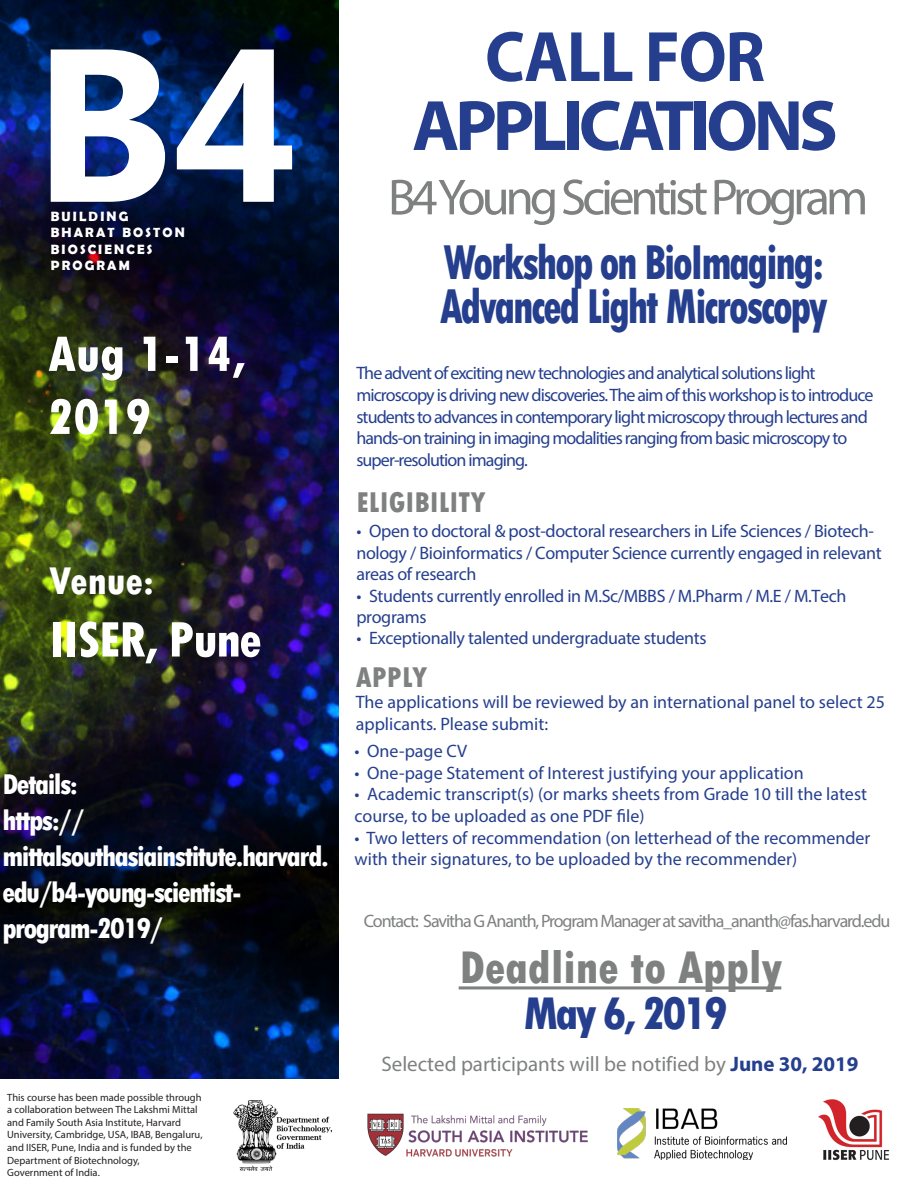
<style>
.page{position:relative;width:918px;height:1188px;background:#fff}
.page>*{position:absolute;margin:0;border:0;box-sizing:border-box;transform-origin:0 0}
.t1{font:700 217.5px "Microsoft New Tai Lue";color:#fff}
.t2{font:700 72px "Myriad Pro";letter-spacing:-.06em;color:#253f8e}
.t3{font:700 72px "Myriad Pro";letter-spacing:-.06em;color:#253f8e;scale:.93 1}
.t4{font:800 condensed 52.5px/63px "Tw Cen";color:#fff}
.t5{font:800 condensed 52.5px "Tw Cen";letter-spacing:-.03em;color:#fff}
.t6{font:800 condensed 51.3px "Tw Cen";letter-spacing:-.05em;color:#253f8e;scale:.85 1}
.t7{font:51px "Myriad Pro";letter-spacing:-.08em;color:#7f8080}
.t8{font:800 condensed 48px/45.6px "Tw Cen";color:#7f8080;text-align:center}
.t9{font:800 condensed 40.5px "Tw Cen";color:#fff}
.t10{font:800 condensed 30px/36px "Tw Cen";letter-spacing:-.055em;color:#fff}
.t11{font:800 condensed 30px "Tw Cen";color:#7f8080}
.t12{font:21px "Myriad Pro";color:#7f8080}
.t13{font:18px/21.6px "Myriad Pro";color:#253f8e}
.t14{font:18px/21.6px "Myriad Pro";letter-spacing:-.05em;color:#253f8e}
.t15{font:18px/21.6px "Myriad Pro";letter-spacing:-.02em;color:#253f8e}
.t16{font:18px "Myriad Pro";letter-spacing:-.06em;color:#7f8080}
.t17{font:700 13.5px "Berlin Sans FB Demi";letter-spacing:.16em;color:#fff}
.t18{font:10.5px/12.6px "Myriad Pro";color:#231f20}
.s1{color:#253f8e}
.s2{font-weight:700;color:#253f8e}
</style>
<div class="page">
<img style="left:0;top:0;width:338px;height:1079px">
<svg style="left:233px;top:1100px;width:554px;height:71px"></svg>
<img style="left:617px;top:1108px;width:169px;height:52px">
<img style="left:818px;top:1099px;width:72px;height:61px">
<img style="left:365px;top:1105px;width:227px;height:60px">
<hr style="left:459px;top:986px;width:322px;height:3px;background:#7f8080">
<p class="t1" style="left:33px;top:1px;width:266px">B4</p>
<p class="t17" style="left:51px;top:209px;width:79px">BUILDING</p>
<p class="t17" style="left:51px;top:225px;width:136px">BHARAT BOSTON</p>
<p class="t17" style="left:51px;top:241px;width:103px">BIOSCIENCES</p>
<p class="t17" style="left:51px;top:257px;width:81px">PROGRAM</p>
<p class="t4" style="left:48px;top:323px;width:199px">Aug 1-14,<br>2019</p>
<p class="t9" style="left:49px;top:557px;width:106px">Venue:</p>
<p class="t5" style="left:49px;top:609px;width:214px">IISER, Pune</p>
<h3 class="t10" style="left:2px;top:766px;width:328px">Details:<br>https:// mittalsouthasiainstitute.harvard. edu/b4-young-scientist&shy;program-2019/</h3>
<p class="t18" style="left:7px;top:1091px;width:196px">This course has been made possible through a collaboration between The Lakshmi Mittal and Family South Asia Institute, Harvard</p>
<p class="t18" style="left:7px;top:1128px;width:197px">University, Cambridge, USA, IBAB, Bengaluru, and IISER, Pune, India and is funded by the<br>Department of Biotechnology,</p>
<p class="t18" style="left:7px;top:1166px;width:94px">Government of India.</p>
<p class="t3" style="left:485px;top:10px;width:303px">CALL FOR</p>
<p class="t2" style="left:412px;top:79px;width:427px">APPLICATIONS</p>
<p class="t7" style="left:388px;top:166px;width:482px">B4 Young Scientist Program</p>
<p class="t6" style="left:444px;top:232px;width:449px">Workshop on BioImaging:</p>
<p class="t6" style="left:440px;top:276px;width:458px">Advanced Light Microscopy</p>
<p class="t14" style="left:356px;top:362px;width:461px">The advent of exciting new technologies and analytical solutions light</p>
<p class="t14" style="left:356px;top:384px;width:519px">microscopy is driving new discoveries. The aim of this workshop is to introduce students to advances in contemporary light microscopy through lectures and hands-on training in imaging modalities ranging from basic microscopy to super-resolution imaging.</p>
<p class="t11" style="left:356px;top:485px;width:131px">ELIGIBILITY</p>
<p class="t15" style="left:356px;top:520px;width:527px">• Open to doctoral &amp; post-doctoral researchers in Life Sciences / Biotech&shy;nology / Bioinformatics / Computer Science currently engaged in relevant areas of research</p>
<p class="t15" style="left:356px;top:585px;width:492px;line-height:20.9px">• Students currently enrolled in M.Sc/MBBS / M.Pharm / M.E / M.Tech programs</p>
<p class="t15" style="left:356px;top:627px;width:352px">• Exceptionally talented undergraduate students</p>
<p class="t11" style="left:356px;top:659px;width:73px">APPLY</p>
<p class="t13" style="left:356px;top:691px;width:531px">The applications will be reviewed by an international panel to select 25 applicants. Please submit:</p>
<p class="t13" style="left:355px;top:740px;width:114px">• One-page CV</p>
<p class="t13" style="left:355px;top:762px;width:451px">• One-page Statement of Interest justifying your application</p>
<p class="t13" style="left:355px;top:783px;width:514px">• Academic transcript(s) (or marks sheets from Grade 10 till the latest course, to be uploaded as one PDF file)</p>
<p class="t13" style="left:355px;top:826px;width:517px">• Two letters of recommendation (on letterhead of the recommender with their signatures, to be uploaded by the recommender)</p>
<p class="t16" style="left:364px;top:910px;width:528px">Contact: Savitha G Ananth, Program Manager at savitha_ananth@fas.harvard.edu</p>
<p class="t8" style="left:460px;top:945px;width:324px">Deadline to Apply<br><span class="s1">May 6, 2019</span></p>
<p class="t12" style="left:381px;top:1051px;width:479px">Selected participants will be notified by <span class="s2">June 30, 2019</span></p>
</div>
